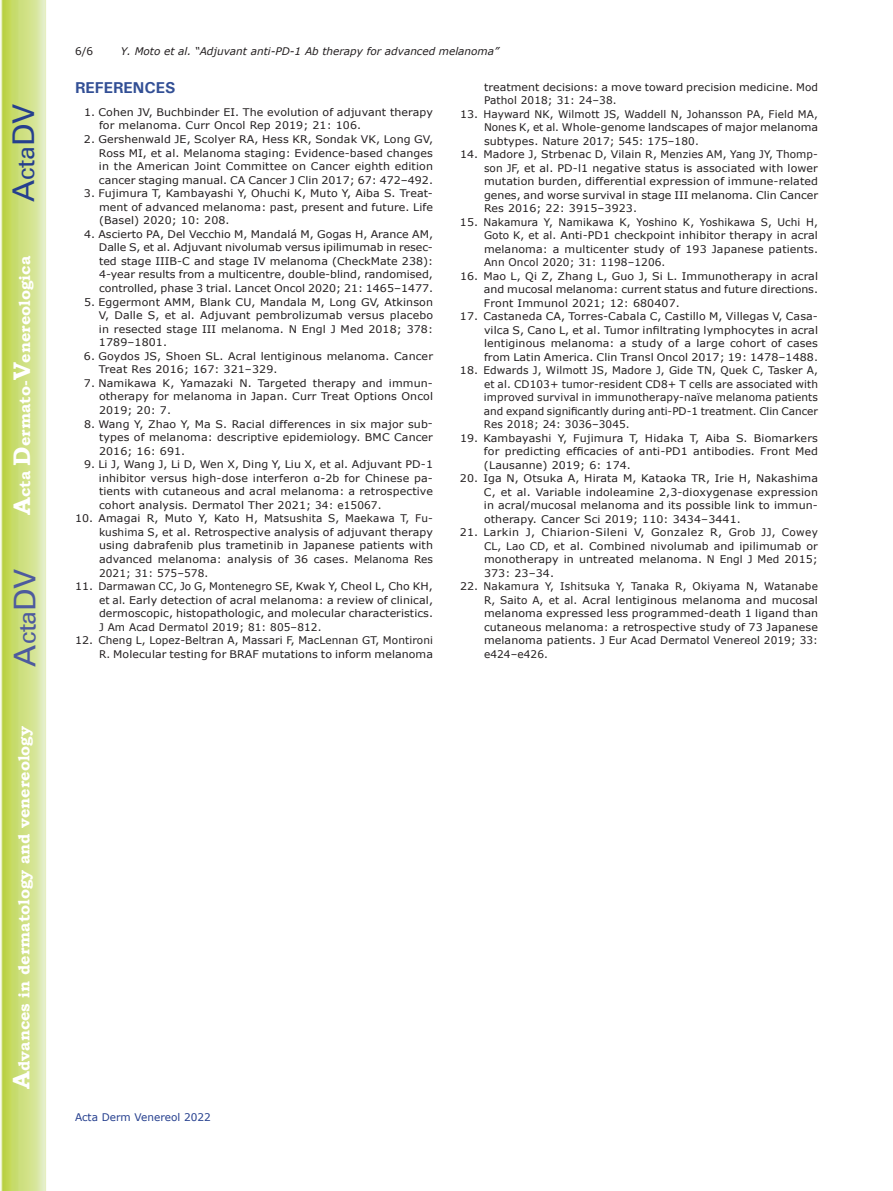
<style>
.page{position:relative;width:893px;height:1191px;background:#fff}
.page>*{position:absolute;margin:0;border:0;box-sizing:border-box;transform-origin:0 0}
.t1{font:30px "Univers";color:#4d5a9e}
.t2{font:30px "Univers";color:#253f8e}
.t3{font:700 15.75px "Bookman Old Style";color:#fff}
.t4{font:700 15.75px "Univers";color:#324f95}
.t5{font:10.5px/13.5px "Verdana";letter-spacing:.01em;color:#231f20;text-align:justify;scale:1.05 1}
.t6{font:italic 10.5px "Verdana";color:#231f20}
.t7{font:10.5px "Verdana";color:#253f8e}
.t8{font:10.5px "Verdana";letter-spacing:.01em;color:#231f20}
.s1{font-size:24px}
</style>
<div class="page">
<svg style="left:1px;top:0;width:45px;height:1191px;background:#cfe084"></svg>
<h1 class="t2" style="left:6px;top:202px;width:100px;rotate:-90deg">A<span class="s1">cta</span>DV</h1>
<h2 class="t3" style="left:15px;top:515px;width:260px;rotate:-90deg"><span class="s1">A</span>cta <span class="s1">D</span>ermato-<span class="s1">V</span>enereologica</h2>
<h1 class="t1" style="left:7px;top:666px;width:100px;rotate:-90deg">A<span class="s1">cta</span>DV</h1>
<h2 class="t3" style="left:15px;top:1088px;width:364px;rotate:-90deg"><span class="s1">A</span>dvances in dermatology and venereology</h2>
<p class="t8" style="left:75px;top:44px;width:20px">6/6</p>
<p class="t6" style="left:121px;top:44px;width:380px">Y. Moto et al. “Adjuvant anti-PD-1 Ab therapy for advanced melanoma”</p>
<h2 class="t4" style="left:75px;top:78px;width:102px">REFERENCES</h2>
<p class="t5" style="left:99px;top:105px;width:320px;text-indent:-15px">1. Cohen JV, Buchbinder EI. The evolution of adjuvant therapy for melanoma. Curr Oncol Rep 2019; 21: 106.</p>
<p class="t5" style="left:99px;top:133px;width:320px;text-indent:-15px">2. Gershenwald JE, Scolyer RA, Hess KR, Sondak VK, Long GV, Ross MI, et al. Melanoma staging: Evidence-based changes in the American Joint Committee on Cancer eighth edition cancer staging manual. CA Cancer J Clin 2017; 67: 472–492.</p>
<p class="t5" style="left:99px;top:187px;width:320px;text-indent:-15px">3. Fujimura T, Kambayashi Y, Ohuchi K, Muto Y, Aiba S. Treat&shy;ment of advanced melanoma: past, present and future. Life (Basel) 2020; 10: 208.</p>
<p class="t5" style="left:99px;top:227px;width:320px;text-indent:-15px">4. Ascierto PA, Del Vecchio M, Mandalá M, Gogas H, Arance AM, Dalle S, et al. Adjuvant nivolumab versus ipilimumab in resec&shy;ted stage IIIB-C and stage IV melanoma (CheckMate 238):<br>4-year results from a multicentre, double-blind, randomised, controlled, phase 3 trial. Lancet Oncol 2020; 21: 1465–1477.</p>
<p class="t5" style="left:99px;top:295px;width:320px;text-indent:-15px">5. Eggermont AMM, Blank CU, Mandala M, Long GV, Atkinson V, Dalle S, et al. Adjuvant pembrolizumab versus placebo in resected stage III melanoma. N Engl J Med 2018; 378:<br>1789–1801.</p>
<p class="t5" style="left:99px;top:349px;width:320px;text-indent:-15px">6. Goydos JS, Shoen SL. Acral lentiginous melanoma. Cancer<br>Treat Res 2016; 167: 321–329.</p>
<p class="t5" style="left:99px;top:376px;width:320px;text-indent:-15px">7. Namikawa K, Yamazaki N. Targeted therapy and immun&shy;otherapy for melanoma in Japan. Curr Treat Options Oncol 2019; 20: 7.</p>
<p class="t5" style="left:99px;top:417px;width:320px;text-indent:-15px">8. Wang Y, Zhao Y, Ma S. Racial differences in six major sub&shy;types of melanoma: descriptive epidemiology. BMC Cancer 2016; 16: 691.</p>
<p class="t5" style="left:99px;top:458px;width:320px;text-indent:-15px">9. Li J, Wang J, Li D, Wen X, Ding Y, Liu X, et al. Adjuvant PD-1 inhibitor versus high-dose interferon α-2b for Chinese pa&shy;tients with cutaneous and acral melanoma: a retrospective cohort analysis. Dermatol Ther 2021; 34: e15067.</p>
<p class="t5" style="left:99px;top:512px;width:320px;text-indent:-24px">10. Amagai R, Muto Y, Kato H, Matsushita S, Maekawa T, Fu&shy;kushima S, et al. Retrospective analysis of adjuvant therapy using dabrafenib plus trametinib in Japanese patients with advanced melanoma: analysis of 36 cases. Melanoma Res 2021; 31: 575–578.</p>
<p class="t5" style="left:99px;top:579px;width:320px;text-indent:-24px">11. Darmawan CC, Jo G, Montenegro SE, Kwak Y, Cheol L, Cho KH, et al. Early detection of acral melanoma: a review of clinical, dermoscopic, histopathologic, and molecular characteristics.<br>J Am Acad Dermatol 2019; 81: 805–812.</p>
<p class="t5" style="left:75px;top:634px;width:342px;text-align:right">12. Cheng L, Lopez-Beltran A, Massari F, MacLennan GT, Montironi<br>R. Molecular testing for BRAF mutations to inform melanoma</p>
<p class="t5" style="left:484px;top:80px;width:320px">treatment decisions: a move toward precision medicine. Mod<br>Pathol 2018; 31: 24–38.</p>
<p class="t5" style="left:484px;top:107px;width:320px;text-indent:-24px">13. Hayward NK, Wilmott JS, Waddell N, Johansson PA, Field MA, Nones K, et al. Whole-genome landscapes of major melanoma subtypes. Nature 2017; 545: 175–180.</p>
<p class="t5" style="left:484px;top:148px;width:320px;text-indent:-24px">14. Madore J, Strbenac D, Vilain R, Menzies AM, Yang JY, Thomp&shy;son JF, et al. PD-l1 negative status is associated with lower mutation burden, differential expression of immune-related genes, and worse survival in stage III melanoma. Clin Cancer Res 2016; 22: 3915–3923.</p>
<p class="t5" style="left:484px;top:215px;width:320px;text-indent:-24px">15. Nakamura Y, Namikawa K, Yoshino K, Yoshikawa S, Uchi H, Goto K, et al. Anti-PD1 checkpoint inhibitor therapy in acral melanoma: a multicenter study of 193 Japanese patients.<br>Ann Oncol 2020; 31: 1198–1206.</p>
<p class="t5" style="left:484px;top:269px;width:320px;text-indent:-24px">16. Mao L, Qi Z, Zhang L, Guo J, Si L. Immunotherapy in acral and mucosal melanoma: current status and future directions.<br>Front Immunol 2021; 12: 680407.</p>
<p class="t5" style="left:484px;top:310px;width:320px;text-indent:-24px">17. Castaneda CA, Torres-Cabala C, Castillo M, Villegas V, Casa&shy;vilca S, Cano L, et al. Tumor infiltrating lymphocytes in acral lentiginous melanoma: a study of a large cohort of cases from Latin America. Clin Transl Oncol 2017; 19: 1478–1488.</p>
<p class="t5" style="left:484px;top:364px;width:320px;text-indent:-24px">18. Edwards J, Wilmott JS, Madore J, Gide TN, Quek C, Tasker A, et al. CD103+ tumor-resident CD8+ T cells are associated with improved survival in immunotherapy-naïve melanoma patients and expand significantly during anti-PD-1 treatment. Clin Cancer Res 2018; 24: 3036–3045.</p>
<p class="t5" style="left:484px;top:431px;width:320px;text-indent:-24px">19. Kambayashi Y, Fujimura T, Hidaka T, Aiba S. Biomarkers for predicting efficacies of anti-PD1 antibodies. Front Med (Lausanne) 2019; 6: 174.</p>
<p class="t5" style="left:484px;top:472px;width:320px;text-indent:-24px">20. Iga N, Otsuka A, Hirata M, Kataoka TR, Irie H, Nakashima C, et al. Variable indoleamine 2,3-dioxygenase expression in acral/mucosal melanoma and its possible link to immun&shy;otherapy. Cancer Sci 2019; 110: 3434–3441.</p>
<p class="t5" style="left:484px;top:526px;width:320px;text-indent:-24px">21. Larkin J, Chiarion-Sileni V, Gonzalez R, Grob JJ, Cowey CL, Lao CD, et al. Combined nivolumab and ipilimumab or monotherapy in untreated melanoma. N Engl J Med 2015; 373: 23–34.</p>
<p class="t5" style="left:484px;top:580px;width:320px;text-indent:-24px">22. Nakamura Y, Ishitsuka Y, Tanaka R, Okiyama N, Watanabe R, Saito A, et al. Acral lentiginous melanoma and mucosal melanoma expressed less programmed-death 1 ligand than cutaneous melanoma: a retrospective study of 73 Japanese melanoma patients. J Eur Acad Dermatol Venereol 2019; 33: e424–e426.</p>
<p class="t7" style="left:75px;top:1110px;width:137px">Acta Derm Venereol 2022</p>
</div>
